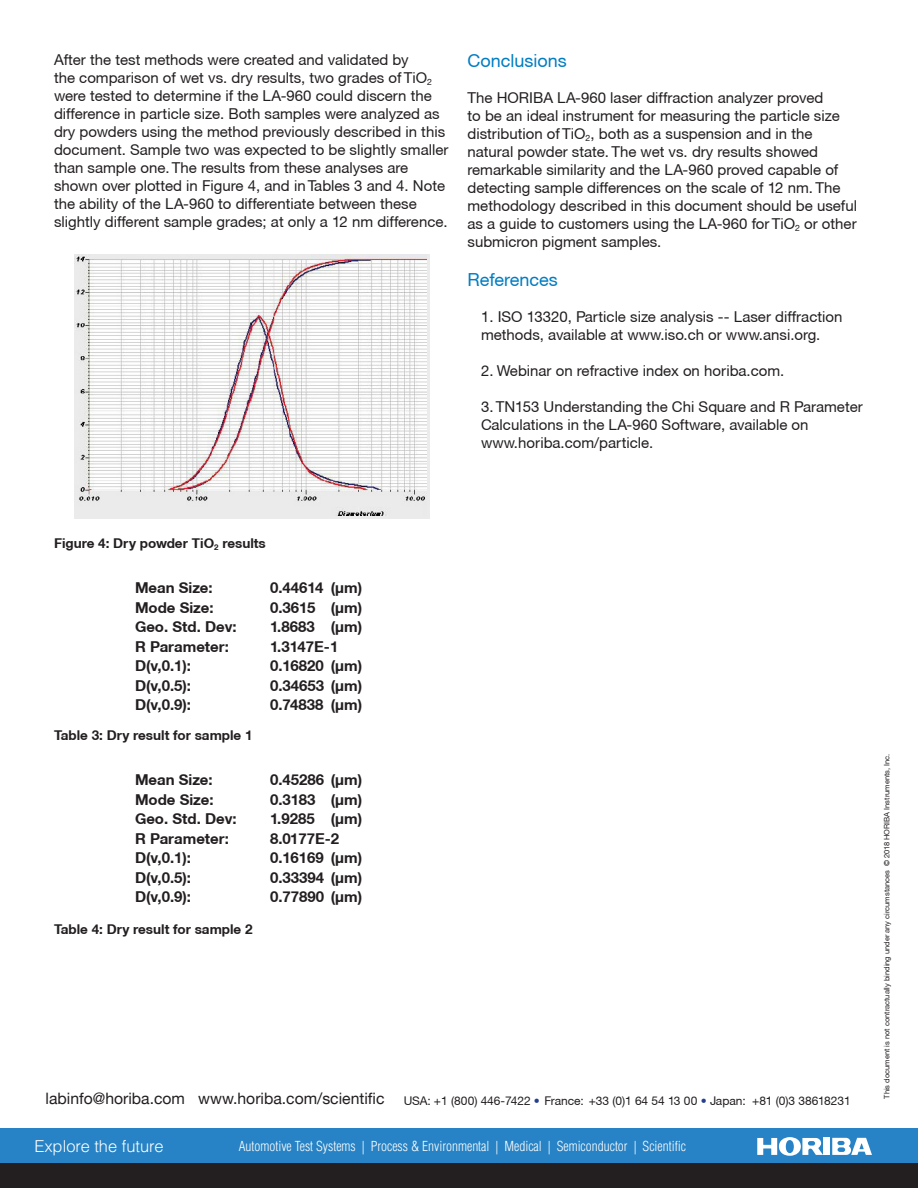
<style>
.page{position:relative;width:918px;height:1188px;background:#fff}
.page>*{position:absolute;margin:0;border:0;box-sizing:border-box;transform-origin:0 0}
.t1{font:18px "Helvetica Neue CE";color:#007dc3}
.t2{font:300 16.5px "Helvetica LT Std";color:#fff}
.t3{font:15.75px "Helvetica Neue LT";color:#231f20}
.t4{font:15px/18px "Helvetica Neue CE";color:#231f20}
.t5{font:700 15px "Helvetica Neue CE";color:#231f20}
.t6{font:700 13.5px "Helvetica Neue CE";color:#231f20}
.t7{font:300 condensed 13.5px "Helvetica LT Std";color:#fff}
.Référence{font:12px "Helvetica Neue CE";letter-spacing:-.005em;color:#231f20}
.t8{font:7.5px "Helvetica Neue CE";color:#231f20}
.s1{font-weight:700;color:#253f8e}
</style>
<div class="page">
<div style="left:0;top:1128px;width:918px;height:35px;background:#2783c5"></div>
<div style="left:0;top:1163px;width:918px;height:25px;background:#231f20"></div>
<img style="left:757px;top:1138px;width:20px;height:17px">
<img style="left:779px;top:1137px;width:51px;height:19px">
<img style="left:832px;top:1138px;width:40px;height:17px">
<div style="left:75px;top:255px;width:355px;height:264px;background:#ebebeb"></div>
<img style="left:76px;top:255px;width:350px;height:260px">
<p class="t4" style="left:54px;top:51px;width:396px">After the test methods were created and validated by<br>the comparison of wet vs. dry results, two grades of TiO<sub>2 </sub>were tested to determine if the LA-960 could discern the difference in particle size. Both samples were analyzed as dry powders using the method previously described in this document. Sample two was expected to be slightly smaller than sample one. The results from these analyses are shown over plotted in Figure 4, and in Tables 3 and 4. Note the ability of the LA-960 to differentiate between these slightly different sample grades; at only a 12 nm difference.</p>
<p class="t1" style="left:468px;top:50px;width:101px">Conclusions</p>
<p class="t4" style="left:468px;top:89px;width:391px">The HORIBA LA-960 laser diffraction analyzer proved<br>to be an ideal instrument for measuring the particle size distribution of TiO<sub>2</sub>, both as a suspension and in the natural powder state. The wet vs. dry results showed remarkable similarity and the LA-960 proved capable of detecting sample differences on the scale of 12 nm. The methodology described in this document should be useful as a guide to customers using the LA-960 for TiO<sub>2</sub> or other submicron pigment samples.</p>
<p class="t1" style="left:468px;top:269px;width:92px">References</p>
<p class="t4" style="left:481px;top:308px;width:363px">1. ISO 13320, Particle size analysis -- Laser diffraction methods, available at www.iso.ch or www.ansi.org.</p>
<p class="t4" style="left:481px;top:362px;width:305px">2. Webinar on refractive index on horiba.com.</p>
<p class="t4" style="left:481px;top:398px;width:383px">3. TN153 Understanding the Chi Square and R Parameter<br>Calculations in the LA-960 Software, available on</p>
<p class="t4" style="left:481px;top:434px;width:174px">www.horiba.com/particle.</p>
<p class="t6" style="left:54px;top:535px;width:213px">Figure 4: Dry powder TiO<sub>2</sub> results</p>
<p class="t5" style="left:135px;top:579px;width:79px">Mean Size:</p>
<p class="t5" style="left:270px;top:579px;width:94px">0.44614 (µm)</p>
<p class="t5" style="left:135px;top:598px;width:80px">Mode Size:</p>
<p class="t5" style="left:270px;top:598px;width:94px">0.3615 (µm)</p>
<p class="t5" style="left:135px;top:618px;width:103px">Geo. Std. Dev:</p>
<p class="t5" style="left:270px;top:618px;width:94px">1.8683 (µm)</p>
<p class="t5" style="left:135px;top:637px;width:95px">R Parameter:</p>
<p class="t5" style="left:270px;top:637px;width:70px">1.3147E-1</p>
<p class="t5" style="left:135px;top:657px;width:58px">D(v,0.1):</p>
<p class="t5" style="left:270px;top:657px;width:94px">0.16820 (µm)</p>
<p class="t5" style="left:135px;top:676px;width:58px">D(v,0.5):</p>
<p class="t5" style="left:270px;top:676px;width:94px">0.34653 (µm)</p>
<p class="t5" style="left:135px;top:696px;width:58px">D(v,0.9):</p>
<p class="t5" style="left:270px;top:696px;width:94px">0.74838 (µm)</p>
<p class="t6" style="left:54px;top:727px;width:200px">Table 3: Dry result for sample 1</p>
<p class="t5" style="left:135px;top:771px;width:79px">Mean Size:</p>
<p class="t5" style="left:270px;top:771px;width:94px">0.45286 (µm)</p>
<p class="t5" style="left:135px;top:790px;width:80px">Mode Size:</p>
<p class="t5" style="left:270px;top:790px;width:94px">0.3183 (µm)</p>
<p class="t5" style="left:135px;top:810px;width:103px">Geo. Std. Dev:</p>
<p class="t5" style="left:270px;top:810px;width:94px">1.9285 (µm)</p>
<p class="t5" style="left:135px;top:829px;width:95px">R Parameter:</p>
<p class="t5" style="left:270px;top:829px;width:71px">8.0177E-2</p>
<p class="t5" style="left:135px;top:849px;width:58px">D(v,0.1):</p>
<p class="t5" style="left:270px;top:849px;width:94px">0.16169 (µm)</p>
<p class="t5" style="left:135px;top:868px;width:58px">D(v,0.5):</p>
<p class="t5" style="left:270px;top:868px;width:94px">0.33394 (µm)</p>
<p class="t5" style="left:135px;top:888px;width:58px">D(v,0.9):</p>
<p class="t5" style="left:270px;top:888px;width:94px">0.77890 (µm)</p>
<p class="t6" style="left:54px;top:921px;width:200px">Table 4: Dry result for sample 2</p>
<p class="t3" style="left:46px;top:1089px;width:340px">labinfo@horiba.com www.horiba.com/scientific</p>
<p class="Référence" style="left:404px;top:1093px;width:449px">USA: +1 (800) 446-7422 <span class="s1">•</span> France: +33 (0)1 64 54 13 00 <span class="s1">•</span> Japan: +81 (0)3 38618231</p>
<p class="t2" style="left:34px;top:1136px;width:131px">Explore the future</p>
<p class="t7" style="left:239px;top:1138px;width:449px">Automotive Test Systems | Process &amp; Environmental | Medical | Semiconductor | Scientific</p>
<p class="t8" style="left:882px;top:1099px;width:347px;rotate:-90deg">This document is not contractually binding under any circumstances © 2018 HORIBA Instruments, Inc.</p>
</div>
